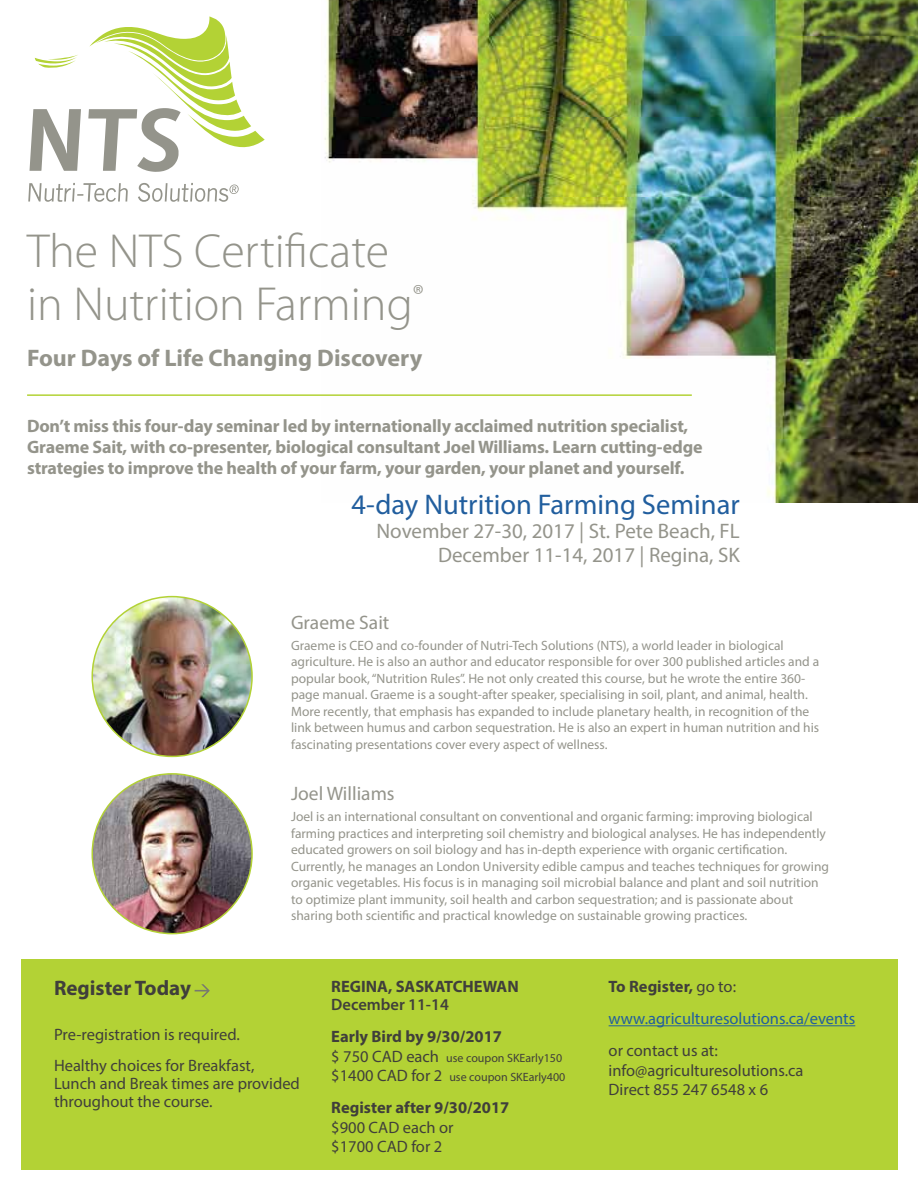
<style>
.page{position:relative;width:918px;height:1188px;background:#fff}
.page>*{position:absolute;margin:0;border:0;box-sizing:border-box;transform-origin:0 0}
.t1{font:300 48px/52.5px "Myriad Pro";color:#94948b}
.t2{font:28.5px "Myriad Pro";color:#215e9e}
.t3{font:700 24px "Myriad Pro";color:#94948b}
.t4{font:21px/24px "Myriad Pro";color:#94948b;text-align:right}
.t5{font:700 21px "Myriad Pro";color:#403f3b}
.t6{font:19.5px "Myriad Pro";color:#94948b}
.t7{font:700 18px/21px "Myriad Pro";letter-spacing:-.01em;color:#94948b}
.t8{font:16.5px/19.5px "Myriad Pro";color:#403f3b}
.t9{font:700 16.5px "Myriad Pro";color:#403f3b}
.t10{font:16.5px/32.2px "Myriad Pro";color:#215e9e}
.t11{font:600 16.5px "Myriad Pro";color:#403f3b}
.t12{font:13.5px/16.5px "Myriad Pro";color:#94948b}
.t13{font:12px/19.5px "Myriad Pro";color:#403f3b}
.s1{font-size:16.5px}
.s2{font-weight:700;color:#403f3b}
.s3{color:#403f3b}
</style>
<div class="page">
<svg style="left:30px;top:17px;width:235px;height:155px"></svg>
<svg style="left:28px;top:183px;width:100px;height:19px"></svg>
<svg style="left:138px;top:183px;width:101px;height:19px"></svg>
<img style="left:324px;top:0;width:594px;height:502px">
<hr style="left:27px;top:394px;width:665px;height:2px;background:#b3d235">
<img style="left:92px;top:597px;width:160px;height:159px;border-radius:80px">
<img style="left:92px;top:774px;width:160px;height:160px;border-radius:80px">
<div style="left:21px;top:959px;width:877px;height:211px;background:#b3d235"></div>
<svg style="left:195px;top:984px;width:15px;height:13px"></svg>
<hr style="left:609px;top:1025px;width:246px;height:1px;background:#215e9e">
<h1 class="t1" style="left:27px;top:226px;width:398px">The NTS Certificate in Nutrition Farming<sup>®</sup></h1>
<h3 class="t3" style="left:27px;top:342px;width:397px">Four Days of Life Changing Discovery</h3>
<p class="t7" style="left:27px;top:415px;width:677px">Don’t miss this four-day seminar led by internationally acclaimed nutrition specialist,<br>Graeme Sait, with co-presenter, biological consultant Joel Williams. Learn cutting-edge strategies to improve the health of your farm, your garden, your planet and yourself.</p>
<h2 class="t2" style="left:351px;top:487px;width:390px">4-day Nutrition Farming Seminar</h2>
<h3 class="t4" style="left:376px;top:519px;width:365px">November 27-30, 2017 | St. Pete Beach, FL<br>December 11-14, 2017 | Regina, SK</h3>
<h3 class="t6" style="left:291px;top:610px;width:100px">Graeme Sait</h3>
<p class="t12" style="left:291px;top:637px;width:530px">Graeme is CEO and co-founder of Nutri-Tech Solutions (NTS), a world leader in biological agriculture. He is also an author and educator responsible for over 300 published articles and a popular book, “Nutrition Rules”. He not only created this course, but he wrote the entire 360- page manual. Graeme is a sought-after speaker, specialising in soil, plant, and animal, health.<br>More recently, that emphasis has expanded to include planetary health, in recognition of the link between humus and carbon sequestration. He is also an expert in human nutrition and his fascinating presentations cover every aspect of wellness.</p>
<h3 class="t6" style="left:291px;top:782px;width:105px">Joel Williams</h3>
<p class="t12" style="left:291px;top:808px;width:539px">Joel is an international consultant on conventional and organic farming: improving biological farming practices and interpreting soil chemistry and biological analyses. He has independently educated growers on soil biology and has in-depth experience with organic certification.<br>Currently, he manages an London University edible campus and teaches techniques for growing organic vegetables. His focus is in managing soil microbial balance and plant and soil nutrition to optimize plant immunity, soil health and carbon sequestration; and is passionate about sharing both scientific and practical knowledge on sustainable growing practices.</p>
<h3 class="t5" style="left:54px;top:975px;width:139px">Register Today</h3>
<p class="t8" style="left:54px;top:1019px;width:202px;line-height:30.8px">Pre-registration is required.<br>Healthy choices for Breakfast,</p>
<p class="t8" style="left:54px;top:1074px;width:247px;line-height:18px">Lunch and Break times are provided throughout the course.</p>
<p class="t9" style="left:331px;top:976px;width:189px">REGINA, SASKATCHEWAN</p>
<p class="t11" style="left:331px;top:994px;width:119px">December 11-14</p>
<p class="t9" style="left:331px;top:1026px;width:172px">Early Bird by 9/30/2017</p>
<p class="t13" style="left:331px;top:1048px;width:236px"><span class="s1">$ 750 CAD each</span> use coupon SKEarly150 <span class="s1">$1400 CAD for 2</span> use coupon SKEarly400</p>
<p class="t9" style="left:331px;top:1097px;width:180px">Register after 9/30/2017</p>
<p class="t8" style="left:331px;top:1117px;width:124px">$900 CAD each or $1700 CAD for 2</p>
<p class="t10" style="left:609px;top:970px;width:248px"><span class="s2">To Register,</span> <span class="s3">go to: </span>www.agriculturesolutions.ca/events</p>
<p class="t8" style="left:609px;top:1041px;width:196px">or contact us at: info@agriculturesolutions.ca<br>Direct 855 247 6548 x 6</p>
</div>
